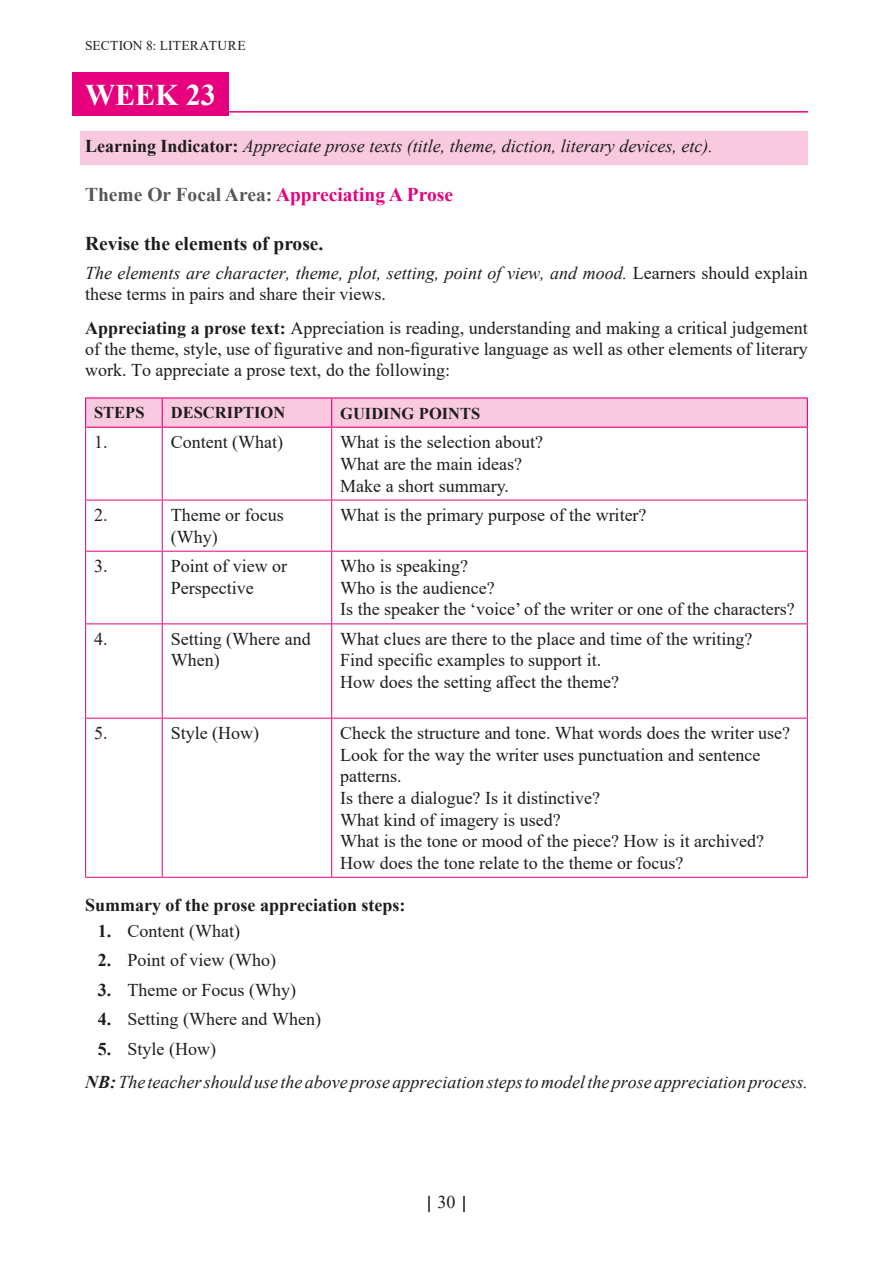
<style>
.page{position:relative;width:893px;height:1263px;background:#fff}
.page>*{position:absolute;margin:0;border:0;box-sizing:border-box;transform-origin:0 0}
.Week_headings{font:700 30px "Times New Roman";color:#fff}
.Team_Heading{font:700 19.5px "Times New Roman";color:#e6007d}
.C_Heading{font:700 19.5px "Times New Roman";color:#1d1d1b}
.table_bodytext{font:18px/21.6px "Times New Roman";color:#1d1d1b}
.Bodytext{font:18px/21px "Times New Roman";color:#1d1d1b;text-align:justify}
.Bodytext-2{font:italic 18px/21px "Times New Roman";color:#1d1d1b}
.Bodytext_indent{font:18px "Times New Roman";color:#1d1d1b}
.LO_heading_RUNNING_IN{font:italic 18px "Times New Roman";color:#1d1d1b}
.Bodytext_single_line{font:700 18px "Times New Roman";color:#1d1d1b}
.Table_header{font:700 16.5px "Times New Roman";color:#1d1d1b}
.t1{font:13.5px "Times New Roman";letter-spacing:.015em;color:#1d1d1b}
.s1{font-weight:700;font-style:normal}
.s2{color:#575756}
.s3{font-style:normal}
.s4{font-weight:700}
</style>
<div class="page">
<svg style="left:428px;top:1196px;width:2px;height:16px"></svg>
<svg style="left:463px;top:1196px;width:2px;height:16px"></svg>
<div style="left:72px;top:72px;width:157px;height:44px;background:#e6007d"></div>
<hr style="left:85px;top:111px;width:723px;height:2px;background:#e6007d">
<div style="left:81px;top:131px;width:727px;height:34px;background:#f8c9df"></div>
<hr style="left:162px;top:428px;width:1px;height:72px;background:#e6007d">
<hr style="left:331px;top:428px;width:1px;height:72px;background:#e6007d">
<hr style="left:162px;top:500px;width:1px;height:51px;background:#e6007d">
<hr style="left:331px;top:500px;width:1px;height:51px;background:#e6007d">
<hr style="left:162px;top:551px;width:1px;height:72px;background:#e6007d">
<hr style="left:331px;top:551px;width:1px;height:72px;background:#e6007d">
<hr style="left:162px;top:624px;width:1px;height:94px;background:#e6007d">
<hr style="left:331px;top:624px;width:1px;height:94px;background:#e6007d">
<hr style="left:162px;top:718px;width:1px;height:159px;background:#e6007d">
<hr style="left:331px;top:718px;width:1px;height:159px;background:#e6007d">
<hr style="left:85px;top:397px;width:77px;height:2px;background:#e6007d">
<hr style="left:162px;top:397px;width:170px;height:2px;background:#e6007d">
<hr style="left:332px;top:397px;width:476px;height:2px;background:#e6007d">
<svg style="left:85px;top:398px;width:723px;height:29px;background:#f7c1db"></svg>
<hr style="left:85px;top:427px;width:77px;height:1px;background:#e6007d">
<hr style="left:162px;top:427px;width:170px;height:1px;background:#e6007d">
<hr style="left:332px;top:427px;width:476px;height:1px;background:#e6007d">
<hr style="left:85px;top:428px;width:1px;height:72px;background:#e6007d">
<hr style="left:807px;top:428px;width:1px;height:72px;background:#e6007d">
<hr style="left:85px;top:500px;width:77px;height:1px;background:#e6007d">
<hr style="left:85px;top:500px;width:1px;height:51px;background:#e6007d">
<hr style="left:162px;top:500px;width:170px;height:1px;background:#e6007d">
<hr style="left:332px;top:500px;width:476px;height:1px;background:#e6007d">
<hr style="left:807px;top:500px;width:1px;height:51px;background:#e6007d">
<hr style="left:85px;top:551px;width:77px;height:1px;background:#e6007d">
<hr style="left:85px;top:551px;width:1px;height:72px;background:#e6007d">
<hr style="left:162px;top:551px;width:170px;height:1px;background:#e6007d">
<hr style="left:332px;top:551px;width:476px;height:1px;background:#e6007d">
<hr style="left:807px;top:551px;width:1px;height:72px;background:#e6007d">
<hr style="left:85px;top:623px;width:77px;height:1px;background:#e6007d">
<hr style="left:85px;top:624px;width:1px;height:94px;background:#e6007d">
<hr style="left:162px;top:623px;width:170px;height:1px;background:#e6007d">
<hr style="left:332px;top:623px;width:476px;height:1px;background:#e6007d">
<hr style="left:807px;top:624px;width:1px;height:94px;background:#e6007d">
<hr style="left:85px;top:718px;width:77px;height:1px;background:#e6007d">
<hr style="left:85px;top:718px;width:1px;height:159px;background:#e6007d">
<hr style="left:162px;top:718px;width:170px;height:1px;background:#e6007d">
<hr style="left:332px;top:718px;width:476px;height:1px;background:#e6007d">
<hr style="left:807px;top:718px;width:1px;height:159px;background:#e6007d">
<hr style="left:85px;top:877px;width:77px;height:1px;background:#e6007d">
<hr style="left:162px;top:877px;width:170px;height:1px;background:#e6007d">
<hr style="left:332px;top:877px;width:476px;height:1px;background:#e6007d">
<p class="t1" style="left:85px;top:36px;width:162px">SECTION 8: LITERATURE</p>
<p class="Week_headings" style="left:85px;top:74px;width:132px">WEEK 23</p>
<p class="LO_heading_RUNNING_IN" style="left:85px;top:134px;width:629px"><span class="s1">Learning Indicator:</span> Appreciate prose texts (title, theme, diction, literary devices, etc).</p>
<p class="Team_Heading" style="left:85px;top:180px;width:369px"><span class="s2">Theme Or Focal Area:</span> Appreciating A Prose</p>
<p class="C_Heading" style="left:85px;top:229px;width:240px">Revise the elements of prose.</p>
<p class="Bodytext-2" style="left:85px;top:262px;width:724px">The elements are character, theme, plot, setting, point of view, and mood. <span class="s3">Learners should explain these terms in pairs and share their views.</span></p>
<p class="Bodytext" style="left:85px;top:317px;width:724px"><span class="s4">Appreciating a prose text:</span> Appreciation is reading, understanding and making a critical judgement of the theme, style, use of figurative and non-figurative language as well as other elements of literary work. To appreciate a prose text, do the following:</p>
<p class="Table_header" style="left:94px;top:400px;width:52px">STEPS</p>
<p class="Table_header" style="left:171px;top:400px;width:116px">DESCRIPTION</p>
<p class="Table_header" style="left:340px;top:401px;width:142px">GUIDING POINTS</p>
<p class="table_bodytext" style="left:94px;top:431px;width:15px">1.</p>
<p class="table_bodytext" style="left:171px;top:431px;width:114px">Content (What)</p>
<p class="table_bodytext" style="left:340px;top:431px;width:204px">What is the selection about?</p>
<p class="table_bodytext" style="left:340px;top:453px;width:183px">What are the main ideas?</p>
<p class="table_bodytext" style="left:340px;top:474px;width:170px">Make a short summary.</p>
<p class="table_bodytext" style="left:94px;top:504px;width:15px">2.</p>
<p class="table_bodytext" style="left:171px;top:504px;width:114px">Theme or focus (Why)</p>
<p class="table_bodytext" style="left:340px;top:504px;width:308px">What is the primary purpose of the writer?</p>
<p class="table_bodytext" style="left:94px;top:555px;width:15px">3.</p>
<p class="table_bodytext" style="left:171px;top:555px;width:118px">Point of view or<br>Perspective</p>
<p class="table_bodytext" style="left:340px;top:555px;width:129px">Who is speaking?</p>
<p class="table_bodytext" style="left:340px;top:576px;width:156px">Who is the audience?</p>
<p class="table_bodytext" style="left:340px;top:598px;width:456px">Is the speaker the ‘voice’ of the writer or one of the characters?</p>
<p class="table_bodytext" style="left:94px;top:627px;width:15px">4.</p>
<p class="table_bodytext" style="left:171px;top:627px;width:141px">Setting (Where and<br>When)</p>
<p class="table_bodytext" style="left:340px;top:627px;width:414px">What clues are there to the place and time of the writing?</p>
<p class="table_bodytext" style="left:340px;top:649px;width:262px">Find specific examples to support it.</p>
<p class="table_bodytext" style="left:340px;top:671px;width:280px">How does the setting affect the theme?</p>
<p class="table_bodytext" style="left:94px;top:722px;width:15px">5.</p>
<p class="table_bodytext" style="left:171px;top:722px;width:90px">Style (How)</p>
<p class="table_bodytext" style="left:340px;top:722px;width:452px">Check the structure and tone. What words does the writer use?</p>
<p class="table_bodytext" style="left:340px;top:743px;width:422px">Look for the way the writer uses punctuation and sentence patterns.</p>
<p class="table_bodytext" style="left:340px;top:786px;width:261px">Is there a dialogue? Is it distinctive?</p>
<p class="table_bodytext" style="left:340px;top:808px;width:222px">What kind of imagery is used?</p>
<p class="table_bodytext" style="left:340px;top:830px;width:425px">What is the tone or mood of the piece? How is it archived?<br>How does the tone relate to the theme or focus?</p>
<p class="Bodytext_single_line" style="left:85px;top:892px;width:322px">Summary of the prose appreciation steps:</p>
<p class="Bodytext_indent" style="left:98px;top:918px;width:144px"><span class="s4">1.</span> Content (What)</p>
<p class="Bodytext_indent" style="left:98px;top:947px;width:180px"><span class="s4">2.</span> Point of view (Who)</p>
<p class="Bodytext_indent" style="left:98px;top:977px;width:200px"><span class="s4">3.</span> Theme or Focus (Why)</p>
<p class="Bodytext_indent" style="left:98px;top:1006px;width:225px"><span class="s4">4.</span> Setting (Where and When)</p>
<p class="Bodytext_indent" style="left:98px;top:1036px;width:120px"><span class="s4">5.</span> Style (How)</p>
<p class="Bodytext-2" style="left:85px;top:1071px;width:724px"><span class="s4">NB:</span> The teacher should use the above prose appreciation steps to model the prose appreciation process.</p>
<p class="Bodytext" style="left:437px;top:1191px;width:19px">30</p>
</div>
